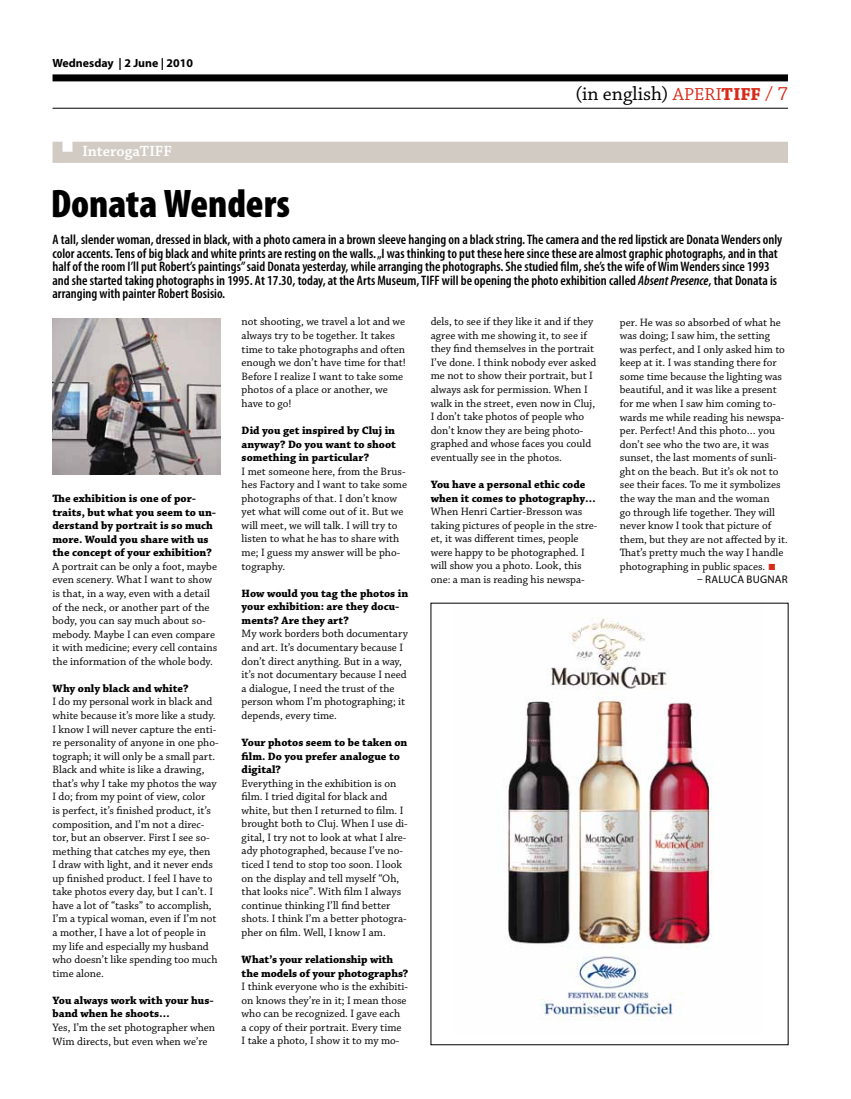
<style>
.page{position:relative;width:851px;height:1099px;background:#fff}
.page>*{position:absolute;margin:0;border:0;box-sizing:border-box;transform-origin:0 0}
.t1{font:900 condensed 40px "Myriad Pro";color:#000}
.t2{font:20px "Chaparral Pro";color:#000}
.t3{font:600 15.62px "Chaparral Pro";color:#fff}
.t4{font:600 condensed 13.75px/13.5px "Myriad Pro";color:#000}
.t5{font:700 11.88px "Myriad Pro";color:#000}
.t6{font:11.25px/13.5px "Chaparral Pro";color:#000}
.t7{font:700 11.25px/13.5px "Chaparral Pro";color:#000}
.t8{font:11px "Myriad Pro";color:#000}
.s1{font-size:18.38px;color:#d82c1a}
.s2{font-weight:700;font-size:18.38px;color:#d82c1a}
.s3{color:#d82c1a}
.s4{font-style:italic}
.s5{font-family:"Klavika";font-size:12.5px;color:#d82c1a}
</style>
<div class="page">
<div style="left:53px;top:74px;width:734px;height:7px;background:#000"></div>
<hr style="left:52px;top:108px;width:735px;height:1px;background:#000">
<div style="left:52px;top:142px;width:735px;height:21px;background:#d1cbc4"></div>
<img style="left:506px;top:617px;width:207px;height:404px">
<img style="left:52px;top:318px;width:168px;height:157px">
<p class="t5" style="left:53px;top:56px;width:142px">Wednesday | 2 June | 2010</p>
<h2 class="t2" style="left:575px;top:83px;width:214px">(in english) <span class="s1">APERI</span><span class="s2">TIFF</span> <span class="s3">/ 7</span></h2>
<h3 class="t3" style="left:82px;top:142px;width:91px">InterogaTIFF</h3>
<h1 class="t1" style="left:51px;top:178px;width:241px">Donata Wenders</h1>
<p class="t4" style="left:52px;top:233px;width:731px">A tall, slender woman, dressed in black, with a photo camera in a brown sleeve hanging on a black string. The camera and the red lipstick are Donata Wenders only color accents. Tens of big black and white prints are resting on the walls. „I was thinking to put these here since these are almost graphic photographs, and in that half of the room I’ll put Robert’s paintings” said Donata yesterday, while arranging the photographs. She studied film, she’s the wife of Wim Wenders since 1993 and she started taking photographs in 1995. At 17.30, today, at the Arts Museum, TIFF will be opening the photo exhibition called <span class="s4">Absent Presence</span>, that Donata is arranging with painter Robert Bosisio.</p>
<p class="t7" style="left:52px;top:492px;width:165px">The exhibition is one of por&shy;traits, but what you seem to un&shy;derstand by portrait is so much more. Would you share with us the concept of your exhibition?</p>
<p class="t6" style="left:52px;top:560px;width:166px">A portrait can be only a foot, maybe even scenery. What I want to show is that, in a way, even with a detail of the neck, or another part of the body, you can say much about so&shy;mebody. Maybe I can even compare it with medicine; every cell contains the information of the whole body.</p>
<p class="t7" style="left:52px;top:682px;width:137px">Why only black and white?</p>
<p class="t6" style="left:52px;top:695px;width:168px">I do my personal work in black and white because it’s more like a study.<br>I know I will never capture the enti&shy;re personality of anyone in one pho&shy;tograph; it will only be a small part.<br>Black and white is like a drawing, that’s why I take my photos the way I do; from my point of view, color<br>is perfect, it’s finished product, it’s composition, and I’m not a direc&shy;tor, but an observer. First I see so&shy;mething that catches my eye, then<br>I draw with light, and it never ends up finished product. I feel I have to take photos every day, but I can’t. I have a lot of “tasks” to accomplish, I’m a typical woman, even if I’m not a mother, I have a lot of people in my life and especially my husband who doesn’t like spending too much time alone.</p>
<p class="t7" style="left:52px;top:993px;width:163px">You always work with your hus&shy;band when he shoots…</p>
<p class="t6" style="left:52px;top:1021px;width:164px">Yes, I’m the set photographer when<br>Wim directs, but even when we’re</p>
<p class="t6" style="left:241px;top:315px;width:166px">not shooting, we travel a lot and we always try to be together. It takes time to take photographs and often enough we don’t have time for that!<br>Before I realize I want to take some photos of a place or another, we have to go!</p>
<p class="t7" style="left:241px;top:424px;width:156px;text-align:justify">Did you get inspired by Cluj in anyway? Do you want to shoot something in particular?</p>
<p class="t6" style="left:241px;top:465px;width:167px">I met someone here, from the Brus&shy;hes Factory and I want to take some photographs of that. I don’t know yet what will come out of it. But we will meet, we will talk. I will try to listen to what he has to share with me; I guess my answer will be pho&shy;tography.</p>
<p class="t7" style="left:241px;top:587px;width:168px">How would you tag the photos in your exhibition: are they docu&shy;ments? Are they art?</p>
<p class="t6" style="left:241px;top:627px;width:168px">My work borders both documentary and art. It’s documentary because I don’t direct anything. But in a way, it’s not documentary because I need a dialogue, I need the trust of the person whom I’m photographing; it depends, every time.</p>
<p class="t7" style="left:241px;top:736px;width:167px">Your photos seem to be taken on film. Do you prefer analogue to digital?</p>
<p class="t6" style="left:241px;top:776px;width:168px">Everything in the exhibition is on film. I tried digital for black and white, but then I returned to film. I brought both to Cluj. When I use di&shy;gital, I try not to look at what I alre&shy;ady photographed, because I’ve no&shy;ticed I tend to stop too soon. I look on the display and tell myself “Oh, that looks nice”. With film I always continue thinking I’ll find better shots. I think I’m a better photogra&shy;pher on film. Well, I know I am.</p>
<p class="t7" style="left:241px;top:953px;width:168px">What’s your relationship with the models of your photographs?</p>
<p class="t6" style="left:241px;top:980px;width:168px">I think everyone who is the exhibiti&shy;on knows they’re in it; I mean those who can be recognized. I gave each a copy of their portrait. Every time<br>I take a photo, I show it to my mo-</p>
<p class="t6" style="left:430px;top:315px;width:167px">dels, to see if they like it and if they agree with me showing it, to see if they find themselves in the portrait I’ve done. I think nobody ever asked me not to show their portrait, but I always ask for permission. When I walk in the street, even now in Cluj, I don’t take photos of people who don’t know they are being photo&shy;graphed and whose faces you could eventually see in the photos.</p>
<p class="t7" style="left:430px;top:478px;width:167px">You have a personal ethic code when it comes to photography…</p>
<p class="t6" style="left:430px;top:505px;width:168px">When Henri Cartier-Bresson was taking pictures of people in the stre&shy;et, it was different times, people were happy to be photographed. I will show you a photo. Look, this one: a man is reading his newspa-</p>
<p class="t6" style="left:619px;top:316px;width:169px">per. He was so absorbed of what he was doing; I saw him, the setting was perfect, and I only asked him to keep at it. I was standing there for some time because the lighting was beautiful, and it was like a present for me when I saw him coming to&shy;wards me while reading his newspa&shy;per. Perfect! And this photo… you don’t see who the two are, it was sunset, the last moments of sunli&shy;ght on the beach. But it’s ok not to see their faces. To me it symbolizes the way the man and the woman<br>go through life together. They will never know I took that picture of them, but they are not affected by it.<br>That’s pretty much the way I handle photographing in public spaces. <span class="s5">•</span></p>
<p class="t8" style="left:697px;top:573px;width:22px">– RALUCA</p>
<p class="t8" style="left:746px;top:573px;width:14px">BUGNAR</p>
</div>
